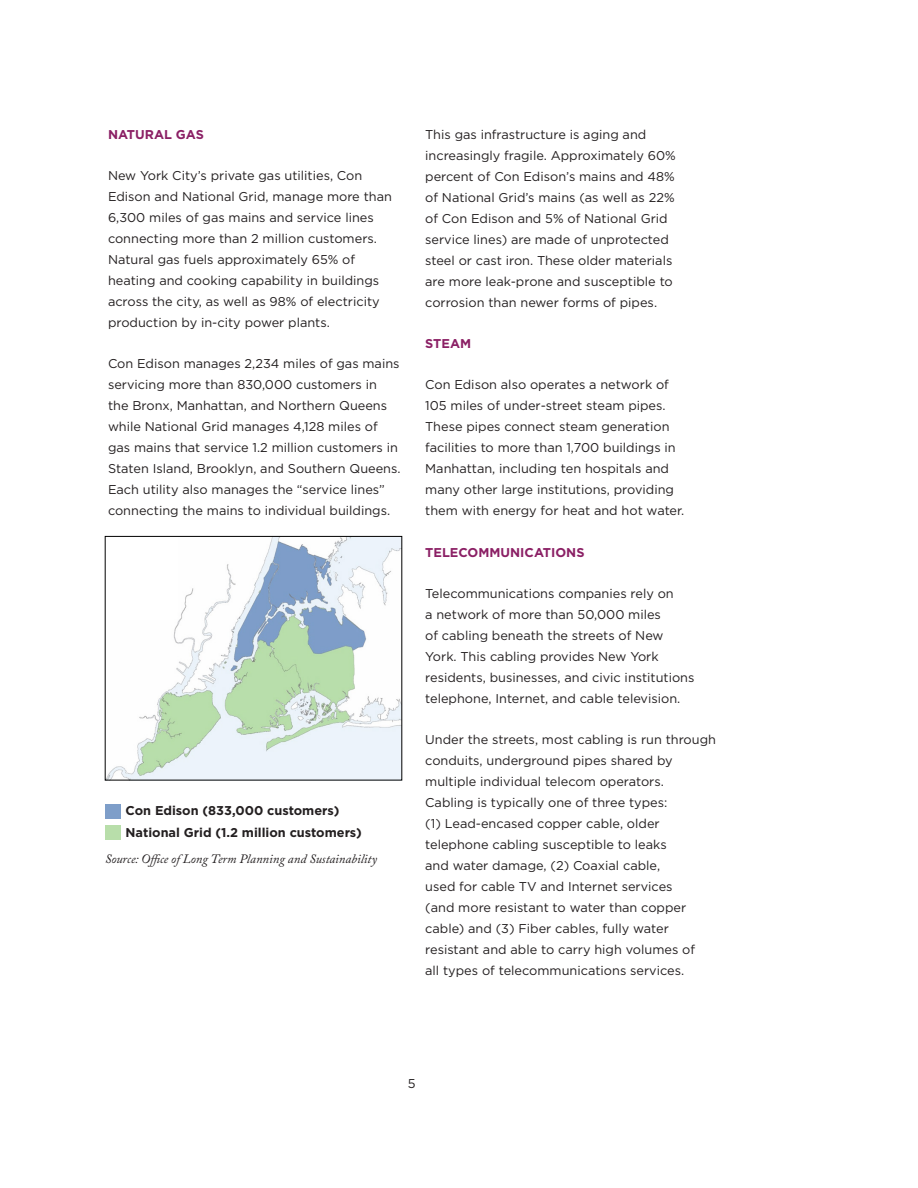
<style>
.page{position:relative;width:918px;height:1188px;background:#fff}
.page>*{position:absolute;margin:0;border:0;box-sizing:border-box;transform-origin:0 0}
.body{font:12.75px/21px "Gotham";color:#231f20}
.No_List{font:700 12.75px "Gotham";color:#231f20}
.No_List-2{font:italic 12.75px "Adobe Caslon Pro";color:#231f20}
.body-2{font:700 12.75px "Gotham";color:#8b2065}
</style>
<div class="page">
<img style="left:107px;top:538px;width:293px;height:240px">
<div style="left:105px;top:804px;width:16px;height:15px;background:#7e9ec9"></div>
<div style="left:105px;top:825px;width:16px;height:15px;background:#b8deaa"></div>
<p class="body-2" style="left:108px;top:127px;width:98px">NATURAL GAS</p>
<p class="body" style="left:108px;top:165px;width:285px">New York City’s private gas utilities, Con Edison and National Grid, manage more than 6,300 miles of gas mains and service lines connecting more than 2 million customers.<br>Natural gas fuels approximately 65% of heating and cooking capability in buildings across the city, as well as 98% of electricity production by in-city power plants.</p>
<p class="body" style="left:108px;top:353px;width:294px">Con Edison manages 2,234 miles of gas mains servicing more than 830,000 customers in the Bronx, Manhattan, and Northern Queens while National Grid manages 4,128 miles of gas mains that service 1.2 million customers in Staten Island, Brooklyn, and Southern Queens.<br>Each utility also manages the “service lines” connecting the mains to individual buildings.</p>
<p class="No_List" style="left:126px;top:803px;width:215px">Con Edison (833,000 customers)</p>
<p class="No_List" style="left:126px;top:825px;width:238px">National Grid (1.2 million customers)</p>
<p class="No_List-2" style="left:105px;top:851px;width:273px">Source: Office of Long Term Planning and Sustainability</p>
<p class="body" style="left:425px;top:124px;width:252px">This gas infrastructure is aging and increasingly fragile. Approximately 60% percent of Con Edison’s mains and 48% of National Grid’s mains (as well as 22% of Con Edison and 5% of National Grid service lines) are made of unprotected steel or cast iron. These older materials are more leak-prone and susceptible to corrosion than newer forms of pipes.</p>
<p class="body-2" style="left:425px;top:336px;width:47px">STEAM</p>
<p class="body" style="left:425px;top:374px;width:261px">Con Edison also operates a network of 105 miles of under-street steam pipes.<br>These pipes connect steam generation facilities to more than 1,700 buildings in Manhattan, including ten hospitals and many other large institutions, providing them with energy for heat and hot water.</p>
<p class="body-2" style="left:425px;top:545px;width:161px">TELECOMMUNICATIONS</p>
<p class="body" style="left:425px;top:583px;width:271px">Telecommunications companies rely on<br>a network of more than 50,000 miles<br>of cabling beneath the streets of New York. This cabling provides New York residents, businesses, and civic institutions telephone, Internet, and cable television.</p>
<p class="body" style="left:425px;top:729px;width:292px">Under the streets, most cabling is run through conduits, underground pipes shared by multiple individual telecom operators.<br>Cabling is typically one of three types:<br>(1) Lead-encased copper cable, older telephone cabling susceptible to leaks<br>and water damage, (2) Coaxial cable,<br>used for cable TV and Internet services<br>(and more resistant to water than copper cable) and (3) Fiber cables, fully water resistant and able to carry high volumes of<br>all types of telecommunications services.</p>
<p class="body" style="left:408px;top:1073px;width:9px">5</p>
</div>
